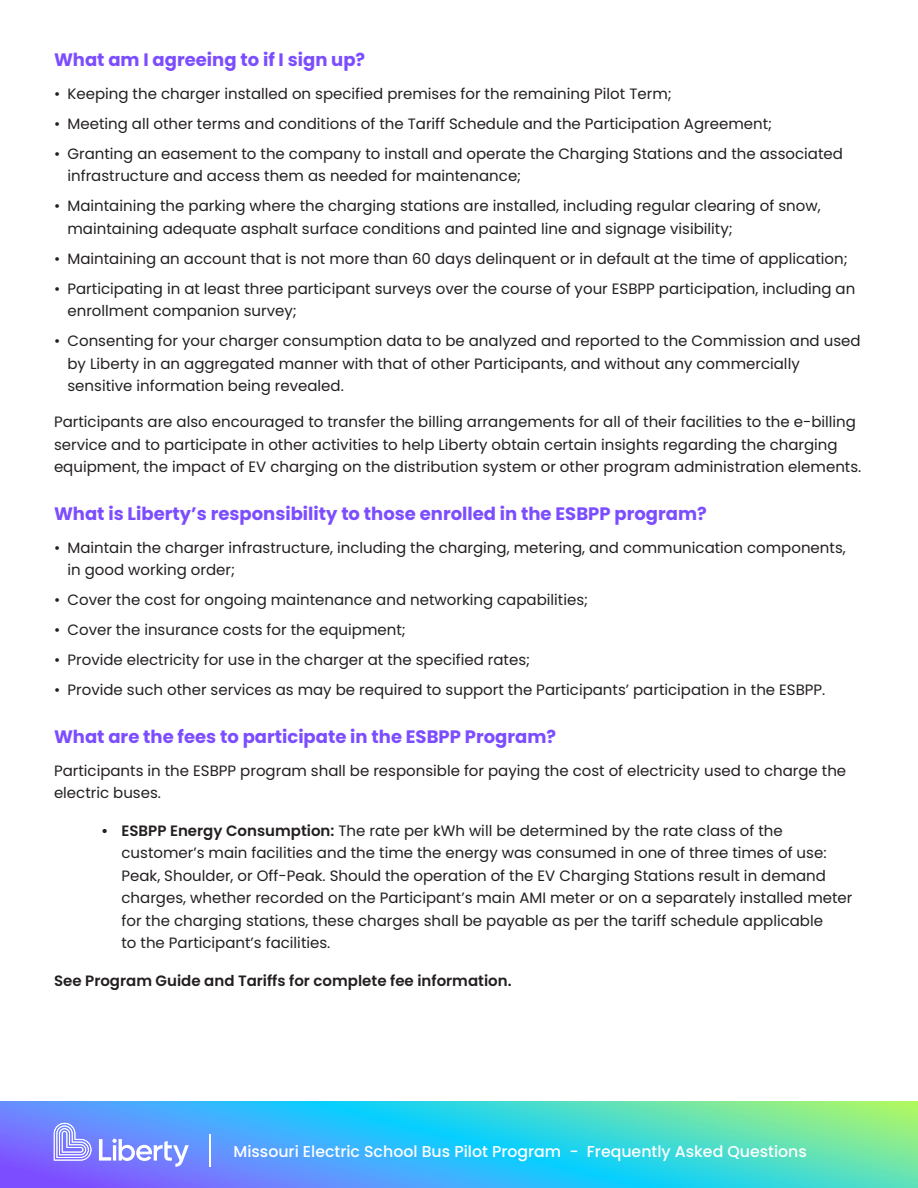
<style>
.page{position:relative;width:918px;height:1188px;background:#fff}
.page>*{position:absolute;margin:0;border:0;box-sizing:border-box;transform-origin:0 0}
.t1{font:700 18px "Poppins";color:#7c4dff}
.t2{font:500 15.75px "Poppins";color:#fff}
.t3{font:15px/22.5px "Poppins";color:#231f20}
.t4{font:600 15px "Poppins";color:#231f20}
.s1{font-weight:600}
</style>
<div class="page">
<svg style="left:0;top:1102px;width:918px;height:86px;background:#4cbde3"></svg>
<svg style="left:54px;top:1123px;width:37px;height:38px"></svg>
<svg style="left:99px;top:1139px;width:90px;height:28px"></svg>
<hr style="left:209px;top:1135px;width:2px;height:32px;background:#fff">
<p class="t1" style="left:54px;top:49px;width:313px">What am I agreeing to if I sign up?</p>
<p class="t3" style="left:54px;top:82px;width:619px">• Keeping the charger installed on specified premises for the remaining Pilot Term;</p>
<p class="t3" style="left:54px;top:112px;width:720px">• Meeting all other terms and conditions of the Tariff Schedule and the Participation Agreement;</p>
<p class="t3" style="left:68px;top:142px;width:777px;text-indent:-14px">• Granting an easement to the company to install and operate the Charging Stations and the associated infrastructure and access them as needed for maintenance;</p>
<p class="t3" style="left:68px;top:195px;width:755px;text-indent:-14px">• Maintaining the parking where the charging stations are installed, including regular clearing of snow, maintaining adequate asphalt surface conditions and painted line and signage visibility;</p>
<p class="t3" style="left:54px;top:247px;width:795px">• Maintaining an account that is not more than 60 days delinquent or in default at the time of application;</p>
<p class="t3" style="left:68px;top:277px;width:789px;text-indent:-14px">• Participating in at least three participant surveys over the course of your ESBPP participation, including an enrollment companion survey;</p>
<p class="t3" style="left:68px;top:330px;width:795px;text-indent:-14px">• Consenting for your charger consumption data to be analyzed and reported to the Commission and used by Liberty in an aggregated manner with that of other Participants, and without any commercially sensitive information being revealed.</p>
<p class="t3" style="left:54px;top:411px;width:809px">Participants are also encouraged to transfer the billing arrangements for all of their facilities to the e-billing service and to participate in other activities to help Liberty obtain certain insights regarding the charging equipment, the impact of EV charging on the distribution system or other program administration elements.</p>
<p class="t1" style="left:54px;top:503px;width:654px">What is Liberty’s responsibility to those enrolled in the ESBPP program?</p>
<p class="t3" style="left:68px;top:536px;width:780px;text-indent:-14px">• Maintain the charger infrastructure, including the charging, metering, and communication components, in good working order;</p>
<p class="t3" style="left:54px;top:589px;width:536px">• Cover the cost for ongoing maintenance and networking capabilities;</p>
<p class="t3" style="left:54px;top:619px;width:353px">• Cover the insurance costs for the equipment;</p>
<p class="t3" style="left:54px;top:649px;width:478px">• Provide electricity for use in the charger at the specified rates;</p>
<p class="t3" style="left:54px;top:679px;width:773px">• Provide such other services as may be required to support the Participants’ participation in the ESBPP.</p>
<p class="t1" style="left:54px;top:726px;width:504px">What are the fees to participate in the ESBPP Program?</p>
<p class="t3" style="left:54px;top:760px;width:794px">Participants in the ESBPP program shall be responsible for paying the cost of electricity used to charge the electric buses.</p>
<p class="t3" style="left:122px;top:820px;width:732px;text-indent:-20px"><span class="s1">• ESBPP Energy Consumption:</span> The rate per kWh will be determined by the rate class of the customer’s main facilities and the time the energy was consumed in one of three times of use:<br>Peak, Shoulder, or Off-Peak. Should the operation of the EV Charging Stations result in demand charges, whether recorded on the Participant’s main AMI meter or on a separately installed meter for the charging stations, these charges shall be payable as per the tariff schedule applicable<br>to the Participant’s facilities.</p>
<p class="t4" style="left:54px;top:972px;width:459px">See Program Guide and Tariffs for complete fee information.</p>
<p class="t2" style="left:234px;top:1142px;width:575px">Missouri Electric School Bus Pilot Program - Frequently Asked Questions</p>
</div>
